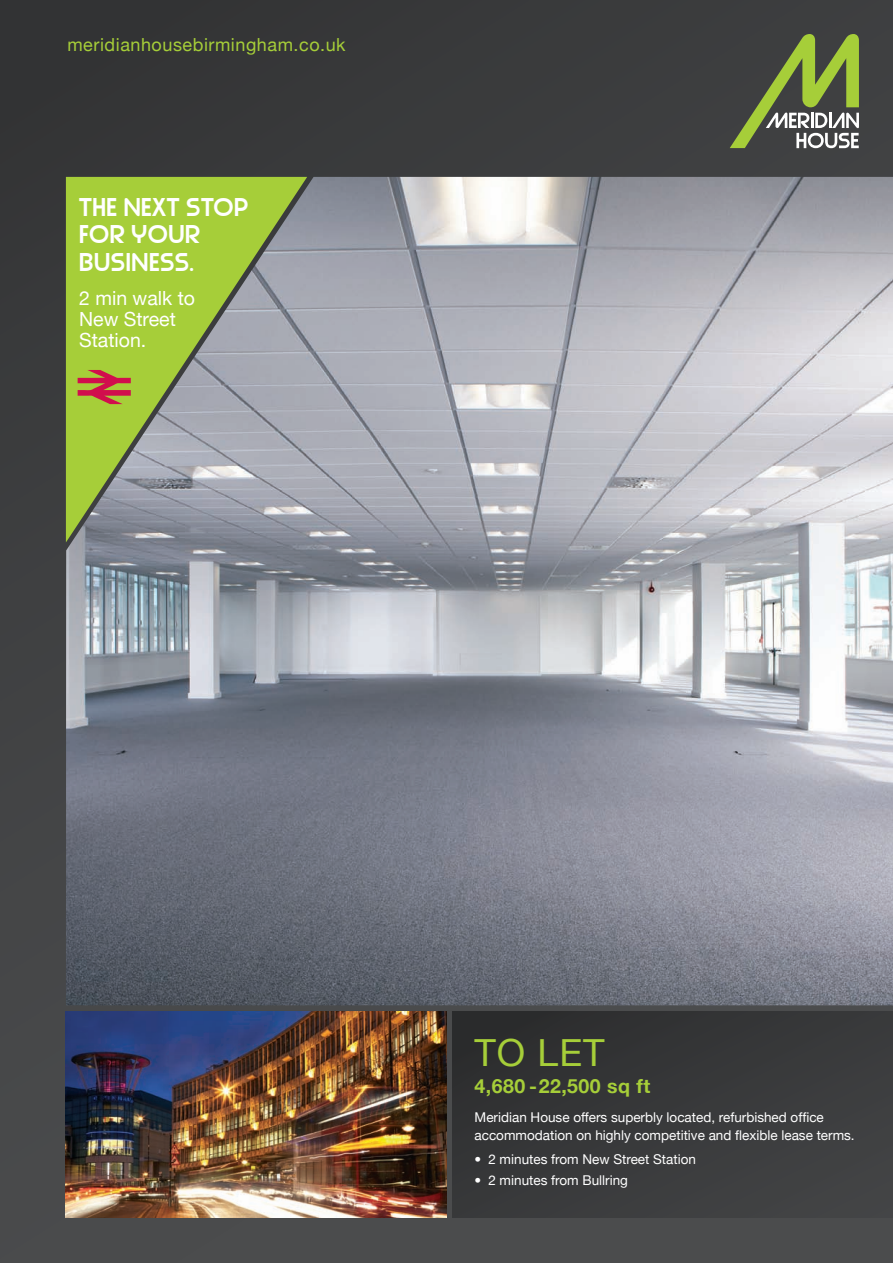
<style>
.page{position:relative;width:893px;height:1263px;background:#fff}
.page>*{position:absolute;margin:0;border:0;box-sizing:border-box;transform-origin:0 0}
.t1{font:37.35px "Helvetica Neue";color:#a6ce39}
.t2{font:23.1px/27.6px "Strasua";letter-spacing:.025em;color:#fff}
.t3{font:19.5px/21px "Helvetica Neue";color:#fff}
.t4{font:700 19.5px "Helvetica Neue";letter-spacing:.025em;color:#a6ce39}
.t5{font:18px "Helvetica Neue";letter-spacing:.03em;color:#a6ce39}
.t6{font:13.5px/18px "Helvetica Neue";color:#fff}
</style>
<div class="page">
<div style="left:0;top:0;width:893px;height:1263px;background:linear-gradient(to bottom,#353637,#4a4b4c)"></div>
<img style="left:66px;top:1011px;width:380px;height:206px">
<div style="left:453px;top:1011px;width:440px;height:206px;background:#38393b"></div>
<svg style="left:730px;top:34px;width:129px;height:114px;background:#68734d"></svg>
<img style="left:66px;top:177px;width:827px;height:828px">
<svg style="left:78px;top:370px;width:53px;height:34px;background:#ba7142"></svg>
<p class="t5" style="left:67px;top:34px;width:280px">meridianhousebirmingham.co.uk</p>
<p class="t2" style="left:79px;top:193px;width:170px">THE NEXT STOP<br>FOR YOUR<br>BUSINESS.</p>
<p class="t3" style="left:79px;top:287px;width:117px">2 min walk to<br>New Street<br>Station.</p>
<p class="t1" style="left:475px;top:1031px;width:131px">TO LET</p>
<p class="t4" style="left:475px;top:1073px;width:177px">4,680 - 22,500 sq ft</p>
<p class="t6" style="left:475px;top:1107px;width:382px">Meridian House offers superbly located, refurbished office accommodation on highly competitive and flexible lease terms.</p>
<p class="t6" style="left:475px;top:1150px;width:223px">• 2 minutes from New Street Station</p>
<p class="t6" style="left:475px;top:1171px;width:155px">• 2 minutes from Bullring</p>
</div>
